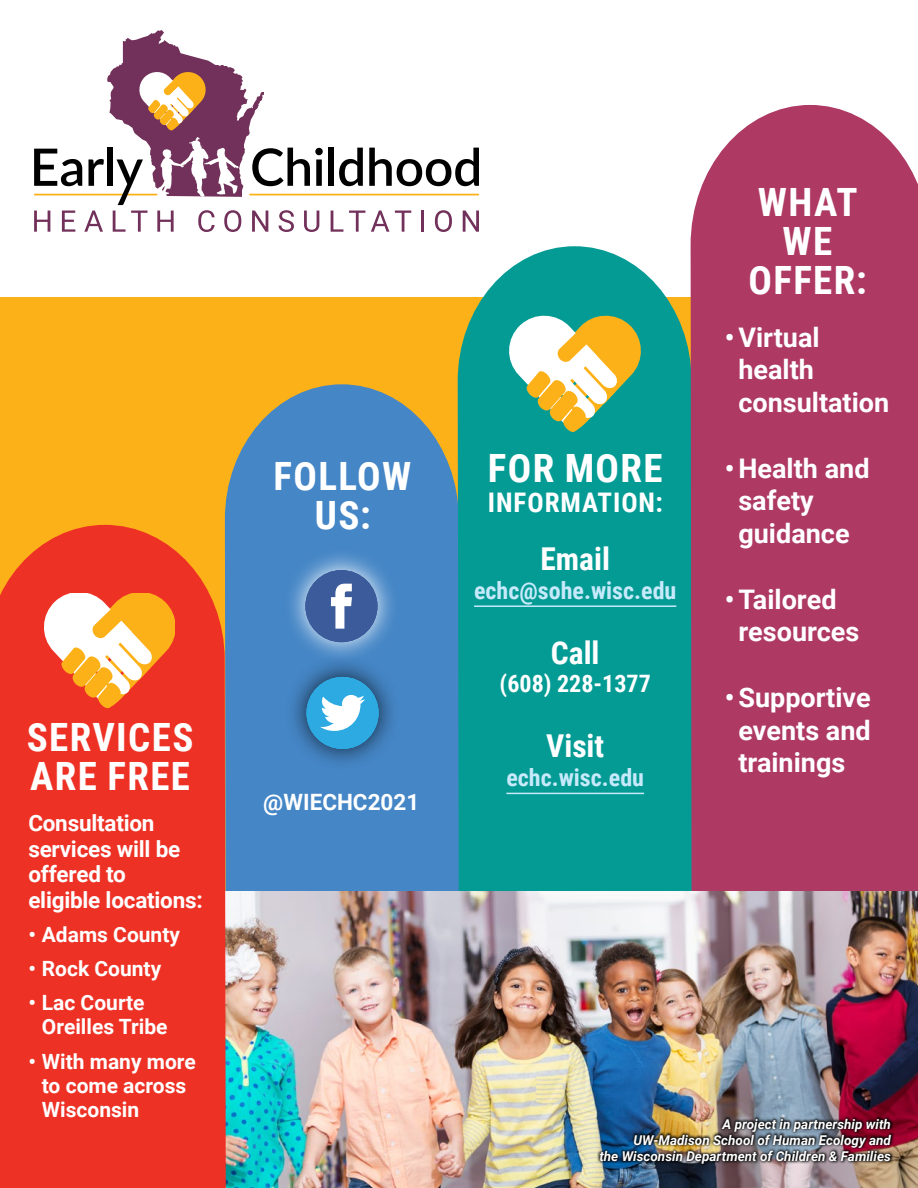
<style>
.page{position:relative;width:918px;height:1188px;background:#fcb119}
.page>*{position:absolute;margin:0;border:0;box-sizing:border-box;transform-origin:0 0}
.HEADER_LIGHT_BIGGER{font:700 39px/39px "Roboto Condensed";letter-spacing:.035em;color:#fff;text-align:center}
.Email{font:700 31.5px "Roboto Condensed";color:#fff}
.t1{font:700 27px/32.4px "Roboto";color:#fff}
.HEADER_LIGHT_SMALLER{font:700 27px "Roboto Condensed";letter-spacing:.035em;color:#fff}
.HYPERLINK_NARROW{font:700 24px "Roboto Condensed";color:#c7eafb}
.HYPERLINK_NO_RULE_NA{font:700 24px "Roboto Condensed";color:#fff}
.Bullets_Smaller_Head{font:700 22.5px/25.5px "Roboto";letter-spacing:-.01em;color:#fff}
.t2{font:700 21px/24px "Roboto";color:#fff}
.TEXT_ITALIC_RJ{font:italic 700 13.5px/16.2px "Roboto";color:#fff;text-align:right}
</style>
<div class="page">
<div style="left:0;top:0;width:918px;height:297px;background:#fff"></div>
<svg style="left:225px;top:384px;width:233px;height:507px;background:#5289b9"></svg>
<div style="left:458px;top:246px;width:232px;height:645px;background:#049b95"></div>
<div style="left:690px;top:105px;width:228px;height:786px;background:#ae3963"></div>
<img style="left:226px;top:891px;width:692px;height:297px">
<div style="left:0;top:525px;width:226px;height:663px;background:#ee3125"></div>
<img style="left:597px;top:1116px;width:298px;height:51px">
<svg style="left:331px;top:211px;width:12px;height:21px"></svg>
<svg style="left:349px;top:211px;width:16px;height:21px"></svg>
<svg style="left:371px;top:211px;width:18px;height:21px"></svg>
<svg style="left:395px;top:211px;width:16px;height:21px"></svg>
<hr style="left:421px;top:211px;width:3px;height:21px;background:#72315a">
<svg style="left:435px;top:210px;width:17px;height:22px"></svg>
<svg style="left:463px;top:211px;width:16px;height:21px"></svg>
<hr style="left:249px;top:194px;width:230px;height:1px;background:#fcb119">
<div style="left:328px;top:148px;width:6px;height:38px;background:#000"></div>
<svg style="left:339px;top:148px;width:24px;height:38px"></svg>
<svg style="left:369px;top:148px;width:110px;height:38px"></svg>
<svg style="left:34px;top:30px;width:289px;height:202px"></svg>
<svg style="left:508px;top:314px;width:135px;height:119px"></svg>
<hr style="left:474px;top:605px;width:202px;height:2px;background:#c7eafb">
<hr style="left:506px;top:793px;width:138px;height:1px;background:#c7eafb">
<svg style="left:43px;top:594px;width:131px;height:115px"></svg>
<svg style="left:283px;top:548px;width:116px;height:116px;background:#5892cb"></svg>
<div style="left:305px;top:570px;width:72px;height:72px;background:#3c5b9b;border-radius:50%"></div>
<svg style="left:331px;top:584px;width:21px;height:45px"></svg>
<div style="left:285px;top:655px;width:116px;height:116px;background:#000;opacity:.75"></div>
<div style="left:307px;top:677px;width:72px;height:72px;background:#2daae1;border-radius:50%"></div>
<svg style="left:320px;top:695px;width:45px;height:36px"></svg>
<p class="HEADER_LIGHT_BIGGER" style="left:27px;top:716px;width:168px;text-align:left">SERVICES<br>ARE FREE</p>
<p class="Bullets_Smaller_Head" style="left:28px;top:810px;width:176px">Consultation services will be offered to eligible locations:</p>
<p class="t2" style="left:28px;top:922px;width:153px">• Adams County</p>
<p class="t2" style="left:28px;top:956px;width:134px">• Rock County</p>
<p class="t2" style="left:42px;top:990px;width:127px;text-indent:-14px">• Lac Courte<br>Oreilles Tribe</p>
<p class="t2" style="left:42px;top:1048px;width:156px;text-indent:-14px">• With many more to come across<br>Wisconsin</p>
<p class="HEADER_LIGHT_BIGGER" style="left:274px;top:455px;width:139px">FOLLOW<br>US:</p>
<p class="Bullets_Smaller_Head" style="left:263px;top:788px;width:158px">@WIECHC2021</p>
<p class="HEADER_LIGHT_BIGGER" style="left:488px;top:447px;width:176px">FOR MORE</p>
<p class="HEADER_LIGHT_SMALLER" style="left:488px;top:483px;width:177px">INFORMATION:</p>
<p class="Email" style="left:540px;top:537px;width:71px">Email</p>
<p class="HYPERLINK_NARROW" style="left:474px;top:573px;width:204px">echc@sohe.wisc.edu</p>
<p class="Email" style="left:551px;top:630px;width:50px">Call</p>
<p class="HYPERLINK_NO_RULE_NA" style="left:500px;top:667px;width:153px">(608) 228-1377</p>
<p class="Email" style="left:546px;top:724px;width:60px">Visit</p>
<p class="HYPERLINK_NARROW" style="left:506px;top:761px;width:139px">echc.wisc.edu</p>
<p class="HEADER_LIGHT_BIGGER" style="left:749px;top:182px;width:120px">WHAT<br>WE<br>OFFER:</p>
<p class="t1" style="left:738px;top:320px;width:152px;text-indent:-14px">•Virtual health consultation</p>
<p class="t1" style="left:738px;top:451px;width:133px;text-indent:-14px">•Health and safety guidance</p>
<p class="t1" style="left:738px;top:582px;width:122px;text-indent:-14px">•Tailored resources</p>
<p class="t1" style="left:725px;top:681px;width:147px;text-align:center">•Supportive events and trainings</p>
<p class="TEXT_ITALIC_RJ" style="left:599px;top:1115px;width:293px">A project in partnership with<br>UW-Madison School of Human Ecology and<br>the Wisconsin Department of Children &amp; Families</p>
</div>
